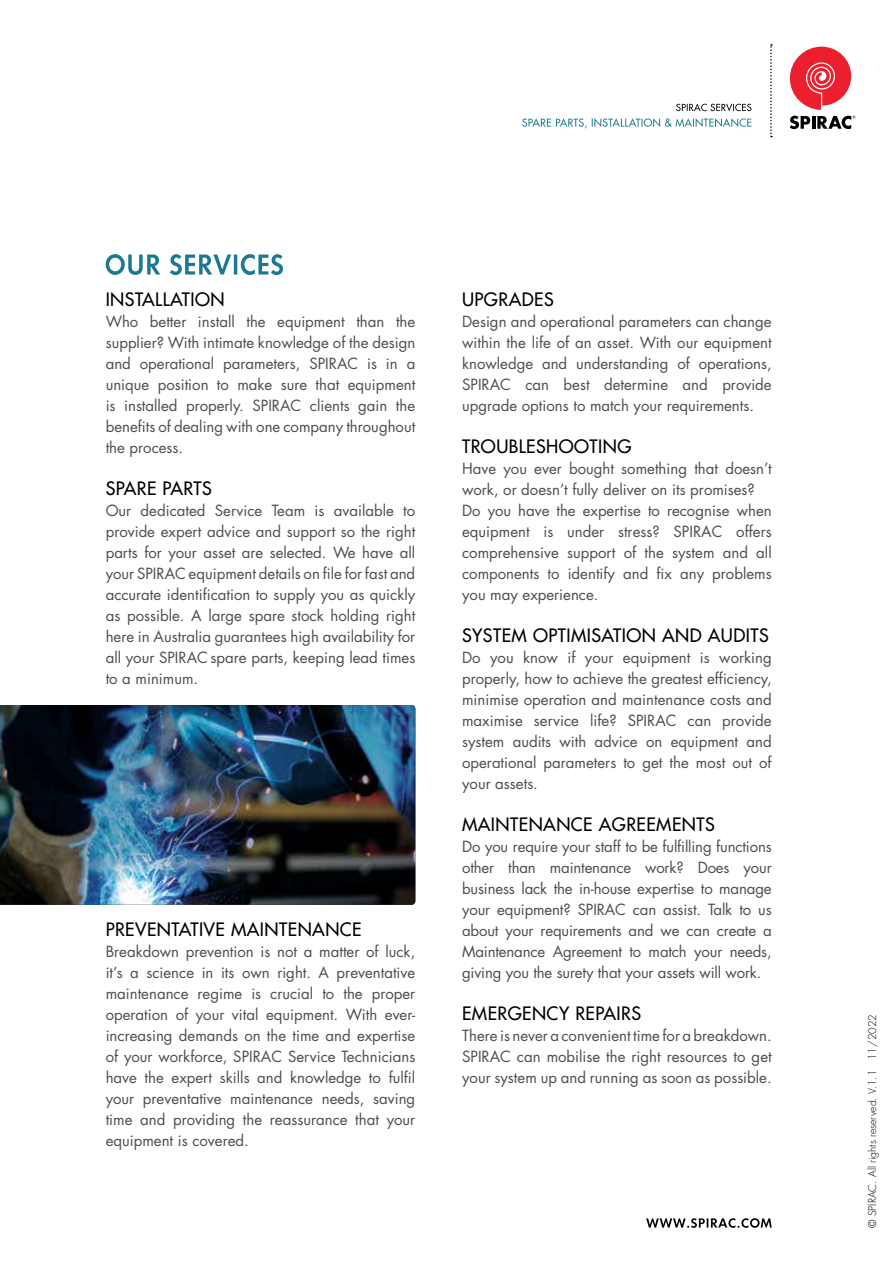
<style>
.page{position:relative;width:893px;height:1263px;background:#fff}
.page>*{position:absolute;margin:0;border:0;box-sizing:border-box;transform-origin:0 0}
.t1{font:500 18px "Futura Std";letter-spacing:.025em;color:#000}
.t2{font:15px/21px "Futura Std";color:#4d4d4f;text-align:justify}
.t3{font:300 10.5px "Futura Std";color:#000}
</style>
<div class="page">
<svg style="left:770px;top:44px;width:2px;height:93px"></svg>
<svg style="left:790px;top:116px;width:65px;height:13px"></svg>
<svg style="left:790px;top:47px;width:61px;height:63px"></svg>
<svg style="left:676px;top:104px;width:75px;height:7px"></svg>
<svg style="left:522px;top:118px;width:229px;height:10px"></svg>
<svg style="left:646px;top:1218px;width:126px;height:10px"></svg>
<svg style="left:106px;top:254px;width:177px;height:21px"></svg>
<img style="left:0;top:705px;width:415px;height:200px">
<p class="t1" style="left:106px;top:288px;width:120px">INSTALLATION</p>
<p class="t2" style="left:106px;top:311px;width:311px">Who better install the equipment than the supplier? With intimate knowledge of the design and operational parameters, SPIRAC is in a unique position to make sure that equipment is installed properly. SPIRAC clients gain the benefits of dealing with one company throughout the process.</p>
<p class="t1" style="left:106px;top:477px;width:108px">SPARE PARTS</p>
<p class="t2" style="left:106px;top:500px;width:311px">Our dedicated Service Team is available to provide expert advice and support so the right parts for your asset are selected. We have all your SPIRAC equipment details on file for fast and accurate identification to supply you as quickly as possible. A large spare stock holding right here in Australia guarantees high availability for all your SPIRAC spare parts, keeping lead times to a minimum.</p>
<p class="t1" style="left:106px;top:918px;width:257px">PREVENTATIVE MAINTENANCE</p>
<p class="t2" style="left:106px;top:941px;width:311px">Breakdown prevention is not a matter of luck, it’s a science in its own right. A preventative maintenance regime is crucial to the proper operation of your vital equipment. With ever&shy;increasing demands on the time and expertise of your workforce, SPIRAC Service Technicians have the expert skills and knowledge to fulfil your preventative maintenance needs, saving time and providing the reassurance that your equipment is covered.</p>
<p class="t1" style="left:462px;top:288px;width:93px">UPGRADES</p>
<p class="t2" style="left:462px;top:311px;width:311px">Design and operational parameters can change within the life of an asset. With our equipment knowledge and understanding of operations, SPIRAC can best determine and provide upgrade options to match your requirements.</p>
<p class="t1" style="left:462px;top:435px;width:171px">TROUBLESHOOTING</p>
<p class="t2" style="left:462px;top:458px;width:311px;text-align:left">Have you ever bought something that doesn’t work, or doesn’t fully deliver on its promises?<br>Do you have the expertise to recognise when equipment is under stress? SPIRAC offers comprehensive support of the system and all components to identify and fix any problems you may experience.</p>
<p class="t1" style="left:462px;top:624px;width:308px">SYSTEM OPTIMISATION AND AUDITS</p>
<p class="t2" style="left:462px;top:647px;width:311px">Do you know if your equipment is working properly, how to achieve the greatest efficiency, minimise operation and maintenance costs and maximise service life? SPIRAC can provide system audits with advice on equipment and operational parameters to get the most out of your assets.</p>
<p class="t1" style="left:462px;top:813px;width:254px">MAINTENANCE AGREEMENTS</p>
<p class="t2" style="left:462px;top:836px;width:311px">Do you require your staff to be fulfilling functions other than maintenance work? Does your business lack the in-house expertise to manage your equipment? SPIRAC can assist. Talk to us about your requirements and we can create a Maintenance Agreement to match your needs, giving you the surety that your assets will work.</p>
<p class="t1" style="left:462px;top:1002px;width:180px">EMERGENCY REPAIRS</p>
<p class="t2" style="left:462px;top:1025px;width:311px">There is never a convenient time for a breakdown.<br>SPIRAC can mobilise the right resources to get your system up and running as soon as possible.</p>
<p class="t3" style="left:866px;top:1228px;width:215px;rotate:-90deg">© SPIRAC. All rights reserved. V.1.1 11/2022</p>
</div>
